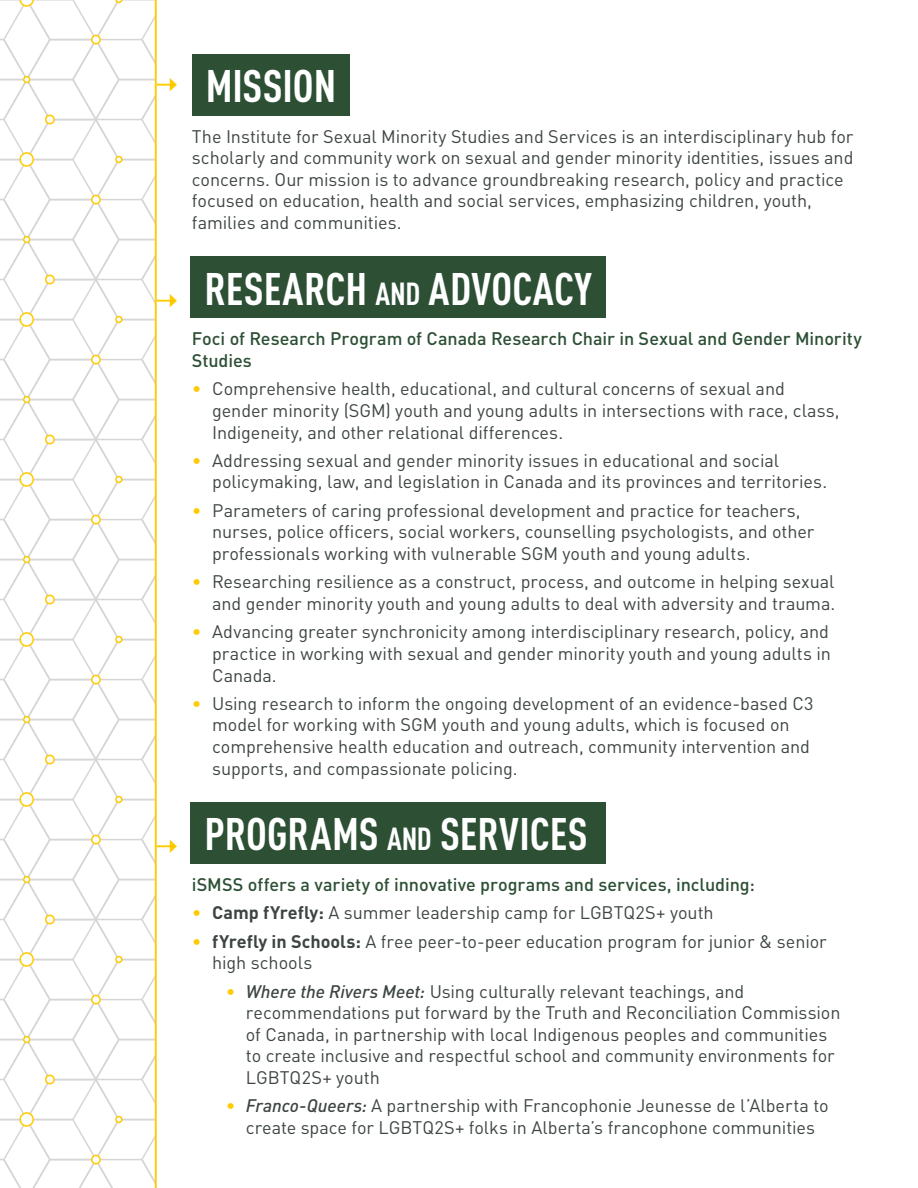
<style>
.page{position:relative;width:918px;height:1188px;background:#fff}
.page>*{position:absolute;margin:0;border:0;box-sizing:border-box;transform-origin:0 0}
.t1{font:700 condensed 45px "DIN Pro";color:#fff}
.t2{font:18px/21.6px "DIN Pro";letter-spacing:-.005em;color:#3d4543}
.t3{font:500 18px/21.6px "DIN Pro";letter-spacing:-.005em;color:#2d5035}
.s1{font-size:31.5px}
.s2{font-weight:300;color:#fecb00}
.s3{font-weight:700}
.s4{font-weight:500;font-style:italic}
</style>
<div class="page">
<svg style="left:0;top:0;width:155px;height:1188px"></svg>
<hr style="left:155px;top:0;width:2px;height:1188px;background:#fecb00">
<svg style="left:157px;top:294px;width:20px;height:13px"></svg>
<div style="left:191px;top:257px;width:415px;height:61px;background:#2d5035"></div>
<svg style="left:157px;top:840px;width:20px;height:13px"></svg>
<div style="left:191px;top:802px;width:415px;height:62px;background:#2d5035"></div>
<svg style="left:157px;top:78px;width:20px;height:13px"></svg>
<div style="left:192px;top:54px;width:158px;height:61px;background:#2d5035"></div>
<p class="t1" style="left:206px;top:52px;width:132px">MISSION</p>
<p class="t2" style="left:192px;top:124px;width:663px">The Institute for Sexual Minority Studies and Services is an interdisciplinary hub for scholarly and community work on sexual and gender minority identities, issues and concerns. Our mission is to advance groundbreaking research, policy and practice focused on education, health and social services, emphasizing children, youth, families and communities.</p>
<p class="t1" style="left:204px;top:255px;width:389px">RESEARCH <span class="s1">AND</span> ADVOCACY</p>
<p class="t3" style="left:192px;top:326px;width:671px">Foci of Research Program of Canada Research Chair in Sexual and Gender Minority<br>Studies</p>
<p class="t2" style="left:212px;top:376px;width:629px;text-indent:-20px"><span class="s2">•</span> Comprehensive health, educational, and cultural concerns of sexual and gender minority (SGM) youth and young adults in intersections with race, class,<br>Indigeneity, and other relational differences.</p>
<p class="t2" style="left:212px;top:448px;width:617px;text-indent:-20px"><span class="s2">•</span> Addressing sexual and gender minority issues in educational and social policymaking, law, and legislation in Canada and its provinces and territories.</p>
<p class="t2" style="left:212px;top:498px;width:604px;text-indent:-20px"><span class="s2">•</span> Parameters of caring professional development and practice for teachers, nurses, police officers, social workers, counselling psychologists, and other professionals working with vulnerable SGM youth and young adults.</p>
<p class="t2" style="left:192px;top:569px;width:645px;text-align:right"><span class="s2">•</span> Researching resilience as a construct, process, and outcome in helping sexual and gender minority youth and young adults to deal with adversity and trauma.</p>
<p class="t2" style="left:212px;top:619px;width:620px;text-align:justify;text-indent:-20px"><span class="s2">•</span> Advancing greater synchronicity among interdisciplinary research, policy, and practice in working with sexual and gender minority youth and young adults in Canada.</p>
<p class="t2" style="left:212px;top:691px;width:603px;text-indent:-20px"><span class="s2">•</span> Using research to inform the ongoing development of an evidence-based C3 model for working with SGM youth and young adults, which is focused on comprehensive health education and outreach, community intervention and supports, and compassionate policing.</p>
<p class="t1" style="left:204px;top:800px;width:385px">PROGRAMS <span class="s1">AND</span> SERVICES</p>
<p class="t3" style="left:192px;top:872px;width:565px">iSMSS offers a variety of innovative programs and services, including:</p>
<p class="t2" style="left:192px;top:900px;width:523px"><span class="s2">•</span> <span class="s3">Camp fYrefly:</span> A summer leadership camp for LGBTQ2S+ youth</p>
<p class="t2" style="left:212px;top:929px;width:616px;text-indent:-20px"><span class="s2">•</span> <span class="s3">fYrefly in Schools:</span> A free peer-to-peer education program for junior &amp; senior high schools</p>
<p class="t2" style="left:246px;top:979px;width:596px;text-indent:-20px"><span class="s2">•</span> <span class="s4">Where the Rivers Meet:</span> Using culturally relevant teachings, and recommendations put forward by the Truth and Reconciliation Commission of Canada, in partnership with local Indigenous peoples and communities to create inclusive and respectful school and community environments for LGBTQ2S+ youth</p>
<p class="t2" style="left:226px;top:1093px;width:604px;text-align:center"><span class="s2">•</span> <span class="s4">Franco-Queers:</span> A partnership with Francophonie Jeunesse de l’Alberta to create space for LGBTQ2S+ folks in Alberta’s francophone communities</p>
</div>
